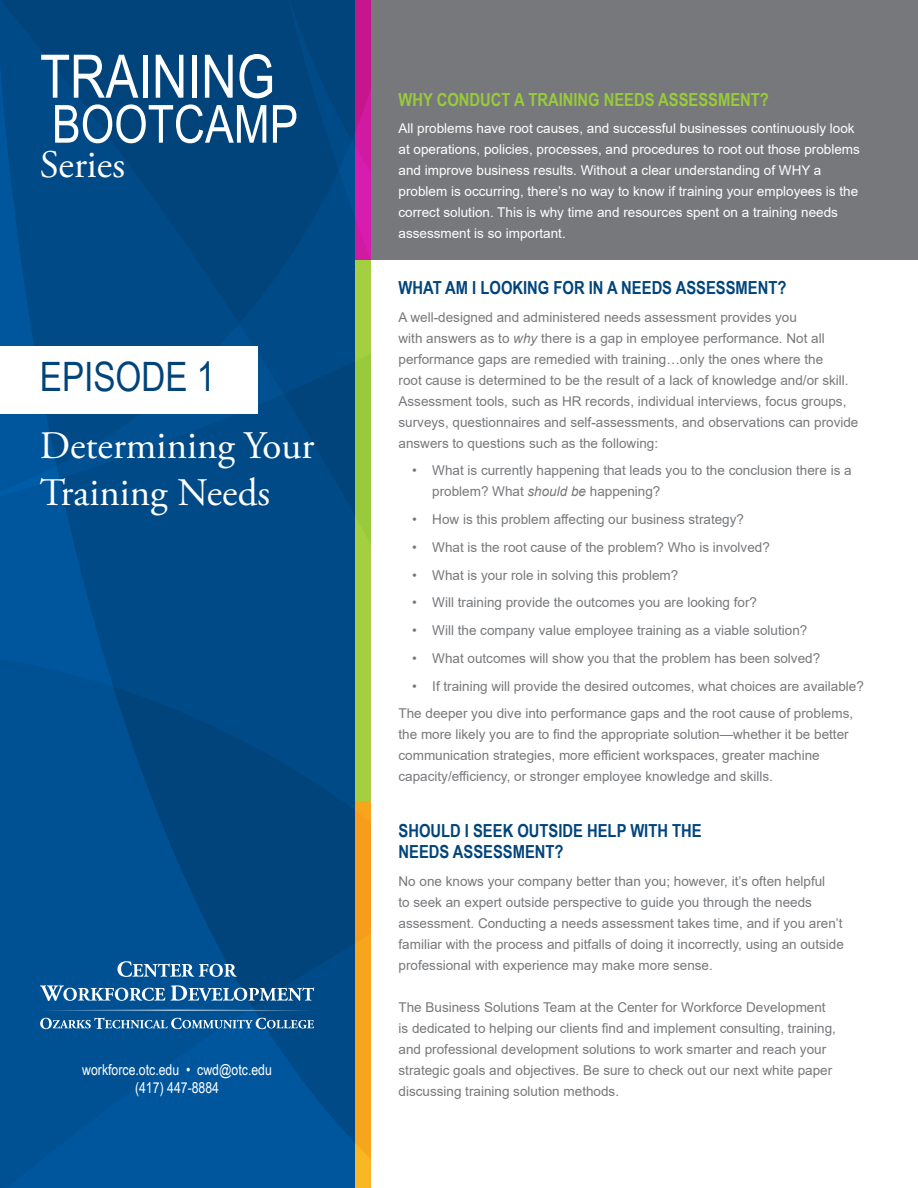
<style>
.page{position:relative;width:918px;height:1188px;background:#fff}
.page>*{position:absolute;margin:0;border:0;box-sizing:border-box;transform-origin:0 0}
.t1{font:60px "Arial Narrow";color:#fff}
.t2{font:52.5px "Arial Narrow";color:#fff}
.t3{font:40.5px "Arial Narrow";color:#00447b}
.t4{font:39px/46.8px "Adobe Garamond Pro";color:#fff}
.t5{font:700 18px/21px "Arial Narrow";color:#00447b}
.t6{font:700 18px "Arial Narrow";color:#99ca3b}
.t7{font:15px "Arial Narrow";color:#fff}
.t8{font:13.5px/21px "Arial";color:#76787b}
.t9{font:13.5px/21px "Arial";color:#fff}
.s1{font-style:italic}
</style>
<div class="page">
<div style="left:364px;top:0;width:554px;height:259px;background:#76787b"></div>
<svg style="left:354px;top:0;width:16px;height:1188px;background:#948457"></svg>
<svg style="left:0;top:0;width:354px;height:687px;background:#004986"></svg>
<svg style="left:0;top:687px;width:354px;height:501px;background:#004d8d"></svg>
<div style="left:0;top:346px;width:257px;height:68px;background:#fff"></div>
<svg style="left:117px;top:961px;width:120px;height:16px"></svg>
<svg style="left:40px;top:985px;width:125px;height:16px"></svg>
<svg style="left:171px;top:985px;width:143px;height:16px"></svg>
<svg style="left:40px;top:1010px;width:274px;height:1px"></svg>
<svg style="left:40px;top:1018px;width:274px;height:11px;background:#4982b1"></svg>
<p class="t1" style="left:40px;top:33px;width:237px">TRAINING</p>
<p class="t2" style="left:52px;top:86px;width:248px">BOOTCAMP</p>
<p class="t4" style="left:40px;top:143px;width:87px">Series</p>
<p class="t3" style="left:40px;top:347px;width:177px">EPISODE 1</p>
<p class="t4" style="left:40px;top:424px;width:276px">Determining Your<br>Training Needs</p>
<p class="t7" style="left:82px;top:1058px;width:191px">workforce.otc.edu • cwd@otc.edu</p>
<p class="t7" style="left:135px;top:1076px;width:86px">(417) 447-8884</p>
<p class="t6" style="left:399px;top:86px;width:372px">WHY CONDUCT A TRAINING NEEDS ASSESSMENT?</p>
<p class="t9" style="left:399px;top:118px;width:463px">All problems have root causes, and successful businesses continuously look at operations, policies, processes, and procedures to root out those problems and improve business results. Without a clear understanding of WHY a problem is occurring, there’s no way to know if training your employees is the correct solution. This is why time and resources spent on a training needs assessment is so important.</p>
<p class="t5" style="left:399px;top:276px;width:389px">WHAT AM I LOOKING FOR IN A NEEDS ASSESSMENT?</p>
<p class="t8" style="left:399px;top:306px;width:461px">A well-designed and administered needs assessment provides you<br>with answers as to <span class="s1">why</span> there is a gap in employee performance. Not all performance gaps are remedied with training…only the ones where the<br>root cause is determined to be the result of a lack of knowledge and/or skill.<br>Assessment tools, such as HR records, individual interviews, focus groups, surveys, questionnaires and self-assessments, and observations can provide answers to questions such as the following:</p>
<p class="t8" style="left:432px;top:460px;width:421px;text-indent:-20px">• What is currently happening that leads you to the conclusion there is a problem? What <span class="s1">should be</span> happening?</p>
<p class="t8" style="left:412px;top:509px;width:334px">• How is this problem affecting our business strategy?</p>
<p class="t8" style="left:412px;top:536px;width:359px">• What is the root cause of the problem? Who is involved?</p>
<p class="t8" style="left:412px;top:564px;width:268px">• What is your role in solving this problem?</p>
<p class="t8" style="left:412px;top:592px;width:347px">• Will training provide the outcomes you are looking for?</p>
<p class="t8" style="left:412px;top:620px;width:397px">• Will the company value employee training as a viable solution?</p>
<p class="t8" style="left:412px;top:647px;width:410px">• What outcomes will show you that the problem has been solved?</p>
<p class="t8" style="left:412px;top:675px;width:453px">• If training will provide the desired outcomes, what choices are available?</p>
<p class="t8" style="left:399px;top:703px;width:456px">The deeper you dive into performance gaps and the root cause of problems, the more likely you are to find the appropriate solution—whether it be better communication strategies, more efficient workspaces, greater machine capacity/efficiency, or stronger employee knowledge and skills.</p>
<p class="t5" style="left:399px;top:819px;width:305px">SHOULD I SEEK OUTSIDE HELP WITH THE<br>NEEDS ASSESSMENT?</p>
<p class="t8" style="left:399px;top:870px;width:447px">No one knows your company better than you; however, it’s often helpful<br>to seek an expert outside perspective to guide you through the needs assessment. Conducting a needs assessment takes time, and if you aren’t familiar with the process and pitfalls of doing it incorrectly, using an outside professional with experience may make more sense.</p>
<p class="t8" style="left:399px;top:996px;width:439px">The Business Solutions Team at the Center for Workforce Development is dedicated to helping our clients find and implement consulting, training, and professional development solutions to work smarter and reach your strategic goals and objectives. Be sure to check out our next white paper discussing training solution methods.</p>
</div>
